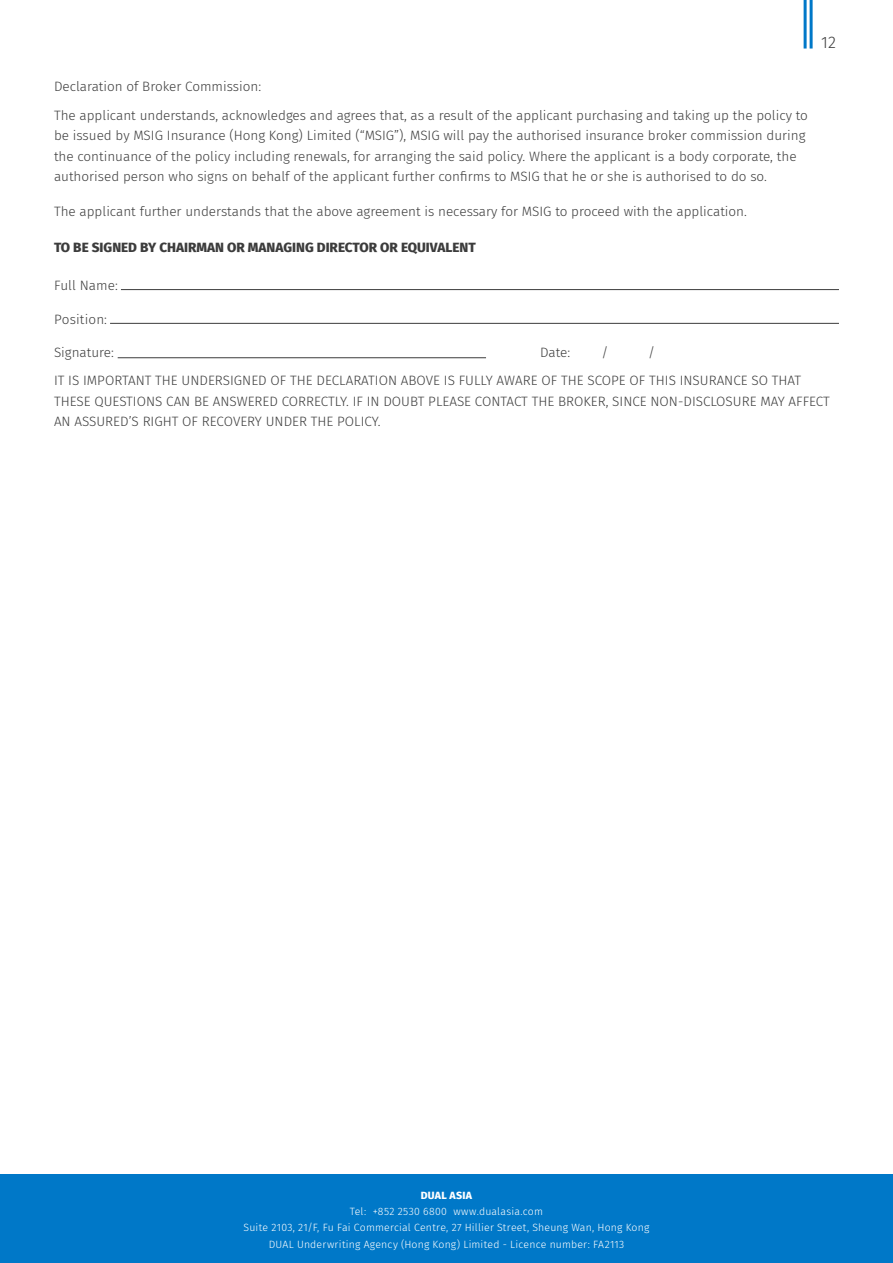
<style>
.page{position:relative;width:893px;height:1263px;background:#fff}
.page>*{position:absolute;margin:0;border:0;box-sizing:border-box;transform-origin:0 0}
.t1{font:300 16.5px "Fira Sans";color:#3c3c3c}
.t2{font:300 13.5px/20.2px "Fira Sans";color:#3c3c3c}
.t3{font:800 13.5px "Fira Sans";color:#3c3c3c}
.t4{font:300 10.5px/16.2px "Fira Sans";letter-spacing:.015em;color:#fff;text-align:center}
.t5{font:800 10.5px "Fira Sans";letter-spacing:.025em;color:#fff}
</style>
<div class="page">
<hr style="left:810px;top:0;width:3px;height:49px;background:#0078c8">
<hr style="left:804px;top:0;width:3px;height:49px;background:#0078c8">
<hr style="left:54px;top:289px;width:785px;height:1px;background:#3c3c3c">
<div style="left:54px;top:285px;width:67px;height:6px;background:#fff"></div>
<hr style="left:54px;top:323px;width:785px;height:1px;background:#3c3c3c">
<div style="left:54px;top:319px;width:56px;height:6px;background:#fff"></div>
<hr style="left:118px;top:357px;width:368px;height:1px;background:#3c3c3c">
<div style="left:0;top:1174px;width:893px;height:89px;background:#0078c8"></div>
<p class="t1" style="left:821px;top:30px;width:16px">12</p>
<p class="t2" style="left:54px;top:72px;width:755px;line-height:28.8px">Declaration of Broker Commission:<br>The applicant understands, acknowledges and agrees that, as a result of the applicant purchasing and taking up the policy to</p>
<p class="t2" style="left:54px;top:126px;width:753px">be issued by MSIG Insurance (Hong Kong) Limited (“MSIG”), MSIG will pay the authorised insurance broker commission during the continuance of the policy including renewals, for arranging the said policy. Where the applicant is a body corporate, the authorised person who signs on behalf of the applicant further confirms to MSIG that he or she is authorised to do so.</p>
<p class="t2" style="left:54px;top:202px;width:694px">The applicant further understands that the above agreement is necessary for MSIG to proceed with the application.</p>
<p class="t3" style="left:54px;top:235px;width:423px">TO BE SIGNED BY CHAIRMAN OR MANAGING DIRECTOR OR EQUIVALENT</p>
<p class="t2" style="left:54px;top:275px;width:65px">Full Name:</p>
<p class="t2" style="left:54px;top:309px;width:55px">Position:</p>
<p class="t2" style="left:54px;top:342px;width:61px">Signature:</p>
<p class="t2" style="left:540px;top:342px;width:32px">Date:</p>
<p class="t2" style="left:602px;top:342px;width:9px">/</p>
<p class="t2" style="left:54px;top:338px;width:749px;line-height:28.8px;text-indent:594px">/<br>IT IS IMPORTANT THE UNDERSIGNED OF THE DECLARATION ABOVE IS FULLY AWARE OF THE SCOPE OF THIS INSURANCE SO THAT</p>
<p class="t2" style="left:54px;top:391px;width:777px">THESE QUESTIONS CAN BE ANSWERED CORRECTLY. IF IN DOUBT PLEASE CONTACT THE BROKER, SINCE NON-DISCLOSURE MAY AFFECT<br>AN ASSURED’S RIGHT OF RECOVERY UNDER THE POLICY.</p>
<p class="t5" style="left:421px;top:1186px;width:53px">DUAL ASIA</p>
<p class="t4" style="left:244px;top:1203px;width:407px">Tel: +852 2530 6800 www.dualasia.com<br>Suite 2103, 21/F, Fu Fai Commercial Centre, 27 Hillier Street, Sheung Wan, Hong Kong<br>DUAL Underwriting Agency (Hong Kong) Limited - Licence number: FA2113</p>
</div>
